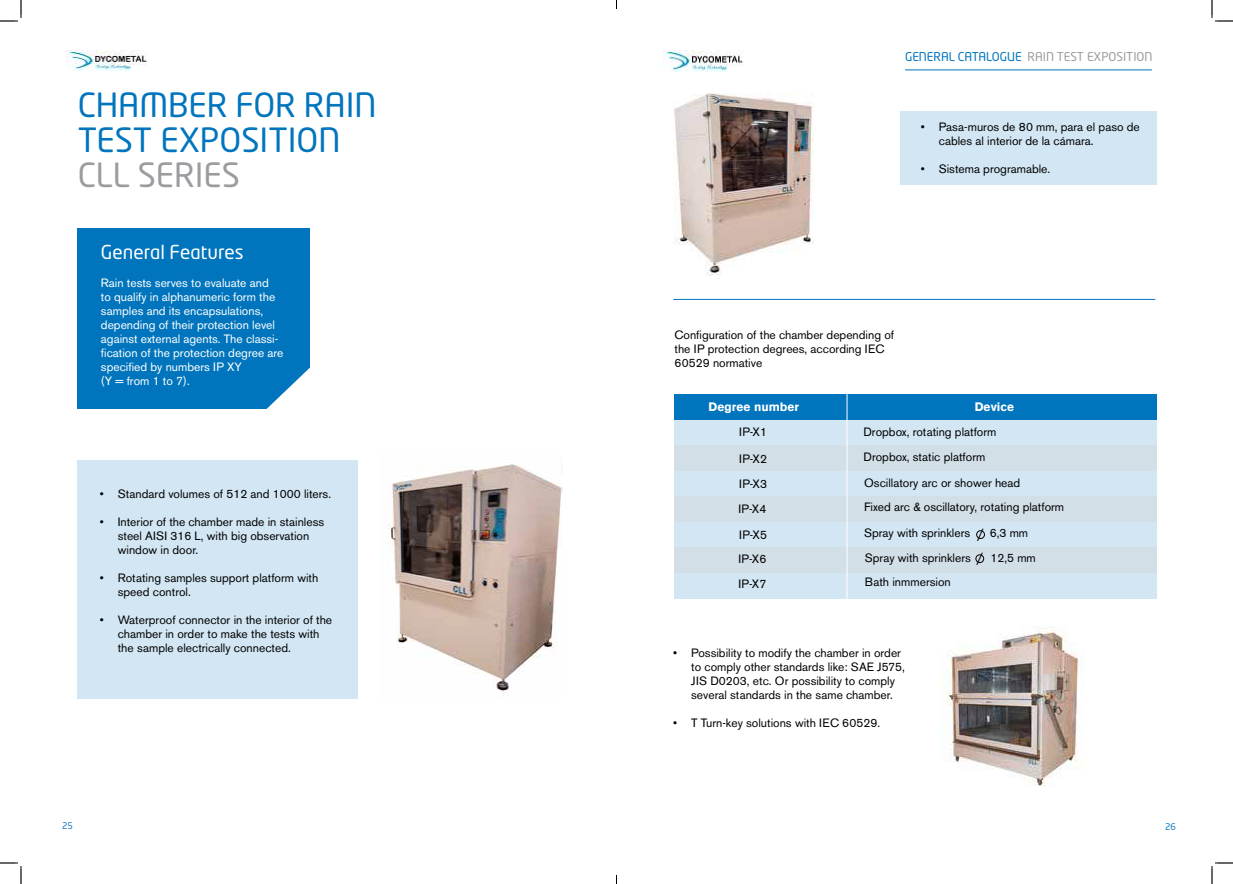
<style>
.page{position:relative;width:1233px;height:884px;background:#fff}
.page>*{position:absolute;margin:0;border:0;box-sizing:border-box;transform-origin:0 0}
.t1{font:33px/35px "Neo Tech Std";color:#0075bd}
.t2{font:33px "Neo Tech Std";color:#9c9ba0}
.t3{font:19px "Neo Tech Std";color:#fff}
.t4{font:12px/14px "Akzidenz Grotesk BE";color:#000}
.t5{font:12px/14px "Akzidenz Grotesk BE";color:#fff}
.t6{font:12px "Neo Tech Std";color:#9c9ba0}
.t7{font:900 12px "Akzidenz Grotesk";color:#fff}
.t8{font:9px "Neo Tech Std";color:#0075bd}
.s1{color:#0075bd}
</style>
<div class="page">
<img style="left:663px;top:51px;width:80px;height:21px">
<img style="left:67px;top:50px;width:80px;height:21px">
<div style="left:77px;top:228px;width:232px;height:181px;background:#0075bd"></div>
<svg style="left:266px;top:357px;width:44px;height:52px"></svg>
<div style="left:77px;top:460px;width:280px;height:239px;background:#d2e6f3"></div>
<img style="left:388px;top:462px;width:174px;height:234px">
<hr style="left:905px;top:70px;width:246px;height:1px;background:#0075bd">
<div style="left:900px;top:111px;width:256px;height:74px;background:#d2e6f3"></div>
<div style="left:674px;top:394px;width:482px;height:205px;background:#d2e6f3"></div>
<div style="left:674px;top:394px;width:482px;height:26px;background:#0075bd"></div>
<div style="left:674px;top:445px;width:482px;height:26px;background:#d2dfe7"></div>
<div style="left:674px;top:497px;width:482px;height:25px;background:#d2dfe7"></div>
<div style="left:674px;top:548px;width:482px;height:25px;background:#d2dfe7"></div>
<hr style="left:846px;top:384px;width:1px;height:254px;background:#fff">
<div style="left:976px;top:530px;width:9px;height:9px;border:1px solid #000;border-radius:50%"></div>
<div style="left:975px;top:554px;width:9px;height:9px;border:1px solid #000;border-radius:50%"></div>
<hr style="left:673px;top:299px;width:482px;height:1px;background:#0075bd">
<img style="left:942px;top:626px;width:139px;height:160px">
<img style="left:674px;top:94px;width:139px;height:182px">
<svg style="left:0;top:0;width:22px;height:22px"></svg>
<svg style="left:0;top:862px;width:22px;height:22px"></svg>
<svg style="left:1211px;top:0;width:22px;height:22px"></svg>
<svg style="left:1211px;top:862px;width:22px;height:22px"></svg>
<svg style="left:976px;top:530px;width:7px;height:34px"></svg>
<h1 class="t1" style="left:78px;top:87px;width:300px">CHAMBER FOR RAIN<br>TEST EXPOSITION</h1>
<h1 class="t2" style="left:78px;top:155px;width:164px">CLL SERIES</h1>
<h2 class="t3" style="left:101px;top:241px;width:144px">General Features</h2>
<p class="t5" style="left:101px;top:276px;width:184px">Rain tests serves to evaluate and<br>to qualify in alphanumeric form the samples and its encapsulations, depending of their protection level against external agents. The classi&shy;fication of the protection degree are specified by numbers IP XY<br>(Y = from 1 to 7).</p>
<p class="t4" style="left:100px;top:487px;width:233px">• Standard volumes of 512 and 1000 liters.</p>
<p class="t4" style="left:118px;top:515px;width:208px;text-indent:-18px">• Interior of the chamber made in stainless steel AISI 316 L, with big observation window in door.</p>
<p class="t4" style="left:118px;top:571px;width:202px;text-indent:-18px">• Rotating samples support platform with speed control.</p>
<p class="t4" style="left:118px;top:613px;width:216px;text-indent:-18px">• Waterproof connector in the interior of the chamber in order to make the tests with the sample electrically connected.</p>
<p class="t6" style="left:905px;top:50px;width:249px"><span class="s1">GENERAL CATALOGUE</span> RAIN TEST EXPOSITION</p>
<p class="t4" style="left:938px;top:119px;width:203px;text-indent:-18px">• Pasa-muros de 80 mm, para el paso de cables al interior de la cámara.</p>
<p class="t4" style="left:920px;top:161px;width:131px">• Sistema programable.</p>
<p class="t4" style="left:674px;top:327px;width:221px">Configuration of the chamber depending of the IP protection degrees, according IEC<br>60529 normative</p>
<p class="t7" style="left:708px;top:399px;width:92px">Degree number</p>
<p class="t7" style="left:974px;top:399px;width:41px">Device</p>
<p class="t4" style="left:739px;top:425px;width:30px">IP-X1</p>
<p class="t4" style="left:738px;top:446px;width:30px;line-height:25.4px;text-align:justify">IP-X2<br>IP-X3<br>IP-X4<br>IP-X5</p>
<p class="t4" style="left:738px;top:546px;width:30px;line-height:25.3px">IP-X6<br>IP-X7</p>
<p class="t4" style="left:863px;top:420px;width:135px;line-height:24.4px">Dropbox, rotating platform<br>Dropbox, static platform</p>
<p class="t4" style="left:864px;top:471px;width:202px;line-height:24.2px">Oscillatory arc or shower head<br>Fixed arc &amp; oscillatory, rotating platform</p>
<p class="t4" style="left:864px;top:526px;width:107px">Spray with sprinklers</p>
<p class="t4" style="left:989px;top:526px;width:40px">6,3 mm</p>
<p class="t4" style="left:865px;top:551px;width:107px">Spray with sprinklers</p>
<p class="t4" style="left:990px;top:551px;width:47px">12,5 mm</p>
<p class="t4" style="left:865px;top:575px;width:87px">Bath inmmersion</p>
<p class="t4" style="left:691px;top:645px;width:215px;text-indent:-18px">• Possibility to modify the chamber in order to comply other standards like: SAE J575, JIS D0203, etc. Or possibility to comply several standards in the same chamber.</p>
<p class="t4" style="left:673px;top:715px;width:209px">• T Turn-key solutions with IEC 60529.</p>
<p class="t8" style="left:62px;top:820px;width:12px">25</p>
<p class="t8" style="left:1165px;top:821px;width:12px">26</p>
</div>
